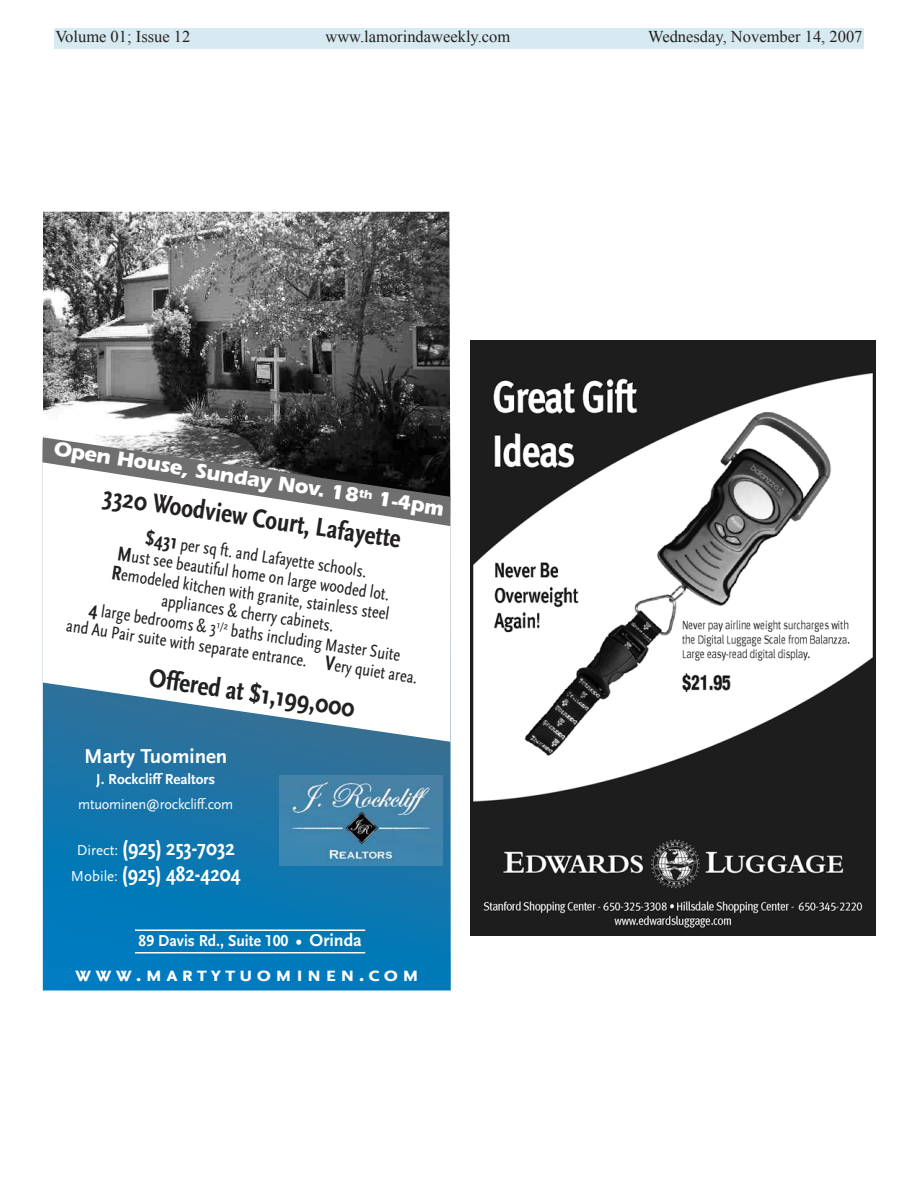
<style>
.page{position:relative;width:918px;height:1188px;background:#fff}
.page>*{position:absolute;margin:0;border:0;box-sizing:border-box;transform-origin:0 0}
.t1{font:27px "Scala Sans Bold Con";color:#232021}
.t2{font:22.5px/25.5px "Scala Sans Bold Con";color:#fff}
.t3{font:700 21px "Itc Eras";color:#fff}
.t4{font:700 21px "Scala Sans Caps";letter-spacing:.15em;color:#fff;scale:1.1 1}
.t5{font:700 21px "Scala Sans LF";color:#fff}
.t6{font:18px/19.5px "Scala Sans Regular Con";color:#232021;text-align:center;scale:.95 1}
.t7{font:16.5px "Times New Roman";color:#232021}
.t8{font:700 16.5px "Scala Sans LF";color:#fff;scale:.95 1}
.t9{font:15px "Scala Sans";letter-spacing:-.015em;color:#fff;scale:.95 1}
.t10{font:700 15px "Scala Sans LF";color:#fff}
.s1{font-family:"Scala Sans Bold Con";font-size:21px}
.s2{font-family:"Scala Sans";font-size:15px}
.s3{font-size:18px}
</style>
<div class="page">
<div style="left:626px;top:28px;width:238px;height:21px;background:#d7e9f1"></div>
<div style="left:54px;top:28px;width:574px;height:21px;background:#d7e9f1"></div>
<img style="left:44px;top:212px;width:406px;height:225px">
<img style="left:43px;top:440px;width:408px;height:551px">
<svg style="left:43px;top:526px;width:407px;height:216px"></svg>
<svg style="left:42px;top:437px;width:408px;height:89px"></svg>
<svg style="left:59px;top:513px;width:380px;height:182px"></svg>
<img style="left:279px;top:775px;width:164px;height:90px">
<hr style="left:135px;top:929px;width:230px;height:2px;background:#fff">
<hr style="left:135px;top:952px;width:230px;height:1px;background:#fff">
<img style="left:470px;top:357px;width:405px;height:447px">
<img style="left:470px;top:837px;width:405px;height:99px">
<div style="left:470px;top:341px;width:405px;height:16px;background:#1d1d1d"></div>
<div style="left:470px;top:804px;width:405px;height:33px;background:#1d1d1d"></div>
<div style="left:470px;top:820px;width:405px;height:16px;background:#1d1d1d"></div>
<img style="left:470px;top:836px;width:103px;height:13px">
<img style="left:633px;top:795px;width:99px;height:13px">
<p class="t7" style="left:55px;top:28px;width:136px">Volume 01; Issue 12</p>
<p class="t7" style="left:326px;top:28px;width:186px">www.lamorindaweekly.com</p>
<p class="t7" style="left:648px;top:28px;width:216px">Wednesday, November 14, 2007</p>
<p class="t3" style="left:55px;top:441px;width:396px;rotate:9deg">Open House, Sunday Nov. 18<sup>th</sup> 1-4pm</p>
<h1 class="t1" style="left:105px;top:485px;width:302px;rotate:8deg">3320 Woodview Court, Lafayette</h1>
<p class="t6" style="left:81px;top:522px;width:375px;rotate:8deg"><span class="s1">$431</span> per sq ft. and Lafayette schools.<br><span class="s1">M</span>ust see beautiful home on large wooded lot.<br><span class="s1">R</span>emodeled kitchen with granite, stainless steel<br>appliances &amp; cherry cabinets.<br><span class="s1">4</span> large bedrooms &amp; 3<sup>1/2</sup> baths including Master Suite<br>and Au Pair suite with separate entrance. <span class="s1">V</span>ery quiet area.</p>
<h1 class="t1" style="left:151px;top:667px;width:209px;rotate:8deg">Offered at $1,199,000</h1>
<p class="t5" style="left:84px;top:747px;width:145px">Marty Tuominen</p>
<p class="t10" style="left:96px;top:773px;width:121px">J. Rockcliff Realtors</p>
<p class="t9" style="left:78px;top:798px;width:165px">mtuominen@rockcliff.com</p>
<p class="t2" style="left:71px;top:837px;width:171px"><span class="s2">Direct:</span> (925) 253-7032<br><span class="s2">Mobile:</span> (925) 482-4204</p>
<p class="t8" style="left:139px;top:934px;width:236px">89 Davis Rd., Suite 100 • <span class="s3">Orinda</span></p>
<p class="t4" style="left:75px;top:965px;width:315px">www.martytuominen.com</p>
</div>
